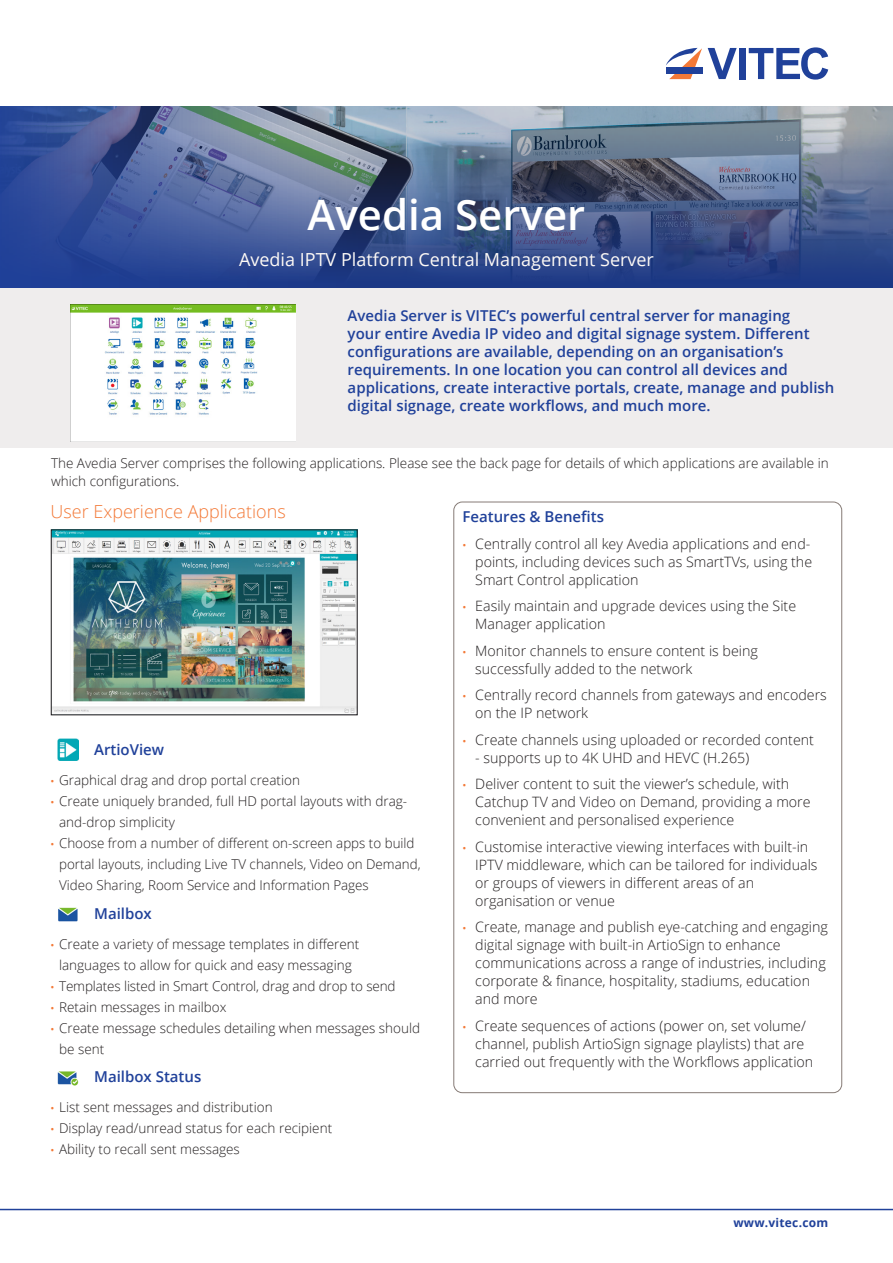
<style>
.page{position:relative;width:893px;height:1263px;background:#fff}
.page>*{position:absolute;margin:0;border:0;box-sizing:border-box;transform-origin:0 0}
.Paragraph_Style_5{font:600 42px "Open Sans";color:#fff}
.Brochure_subtitle{font:18px "Open Sans";color:#fefaf6}
.Heading1{font:300 18px "Open Sans";color:#f37937}
.FrontPage_first_para{font:600 15px/18px "Open Sans";color:#20419a}
.Heading2{font:600 15px "Open Sans";color:#20419a}
.Features_BenefitsTit{font:600 15px "Open Sans";color:#20419a}
.t1{font:300 14.25px/18px "Open Sans";color:#231f20}
.Body{font:300 13.5px/21px "Open Sans";color:#231f20}
.t2{font:700 12px "Open Sans";letter-spacing:.02em;color:#20419a}
.s1{font-weight:400;font-size:10.5px;color:#f37937}
</style>
<div class="page">
<hr style="left:0;top:1209px;width:893px;height:1px;background:#20419a">
<div style="left:0;top:220px;width:893px;height:228px;background:#efeded"></div>
<img style="left:70px;top:304px;width:225px;height:137px">
<img style="left:58px;top:739px;width:21px;height:21px">
<img style="left:58px;top:907px;width:20px;height:15px">
<img style="left:58px;top:1071px;width:20px;height:15px">
<img style="left:53px;top:532px;width:302px;height:181px">
<img style="left:0;top:106px;width:893px;height:182px">
<svg style="left:749px;top:47px;width:79px;height:33px"></svg>
<div style="left:739px;top:48px;width:7px;height:31px;background:#20419a"></div>
<svg style="left:666px;top:48px;width:36px;height:31px"></svg>
<div style="left:666px;top:67px;width:37px;height:6px;background:#20419a"></div>
<svg style="left:708px;top:48px;width:29px;height:31px"></svg>
<p class="Paragraph_Style_5" style="left:308px;top:186px;width:279px">Avedia Server</p>
<p class="Brochure_subtitle" style="left:239px;top:248px;width:416px">Avedia IPTV Platform Central Management Server</p>
<p class="FrontPage_first_para" style="left:348px;top:306px;width:488px">Avedia Server is VITEC’s powerful central server for managing<br>your entire Avedia IP video and digital signage system. Different configurations are available, depending on an organisation’s requirements. In one location you can control all devices and applications, create interactive portals, create, manage and publish digital signage, create workflows, and much more.</p>
<p class="Body" style="left:51px;top:454px;width:779px;line-height:18px">The Avedia Server comprises the following applications. Please see the back page for details of which applications are available in which configurations.</p>
<p class="Heading1" style="left:51px;top:499px;width:237px">User Experience Applications</p>
<p class="Heading2" style="left:94px;top:739px;width:72px">ArtioView</p>
<p class="Body" style="left:51px;top:769px;width:251px"><span class="s1">•</span> Graphical drag and drop portal creation</p>
<p class="Body" style="left:59px;top:790px;width:350px;text-indent:-9px"><span class="s1">•</span> Create uniquely branded, full HD portal layouts with drag&shy;and-drop simplicity</p>
<p class="Body" style="left:59px;top:832px;width:363px;text-indent:-9px"><span class="s1">•</span> Choose from a number of different on-screen apps to build portal layouts, including Live TV channels, Video on Demand,<br>Video Sharing, Room Service and Information Pages</p>
<p class="Heading2" style="left:94px;top:903px;width:59px">Mailbox</p>
<p class="Body" style="left:51px;top:933px;width:310px;text-align:center"><span class="s1">•</span> Create a variety of message templates in different languages to allow for quick and easy messaging</p>
<p class="Body" style="left:51px;top:975px;width:347px"><span class="s1">•</span> Templates listed in Smart Control, drag and drop to send</p>
<p class="Body" style="left:51px;top:996px;width:177px"><span class="s1">•</span> Retain messages in mailbox</p>
<p class="Body" style="left:59px;top:1017px;width:363px;text-indent:-9px"><span class="s1">•</span> Create message schedules detailing when messages should be sent</p>
<p class="Heading2" style="left:94px;top:1066px;width:109px">Mailbox Status</p>
<p class="Body" style="left:51px;top:1096px;width:224px"><span class="s1">•</span> List sent messages and distribution</p>
<p class="Body" style="left:51px;top:1117px;width:283px"><span class="s1">•</span> Display read/unread status for each recipient</p>
<p class="Body" style="left:51px;top:1138px;width:191px"><span class="s1">•</span> Ability to recall sent messages</p>
<p class="Features_BenefitsTit" style="left:462px;top:506px;width:143px">Features &amp; Benefits</p>
<p class="t1" style="left:475px;top:534px;width:338px;text-indent:-13px"><span class="s1">•</span> Centrally control all key Avedia applications and end&shy;points, including devices such as SmartTVs, using the<br>Smart Control application</p>
<p class="t1" style="left:475px;top:597px;width:322px;text-indent:-13px"><span class="s1">•</span> Easily maintain and upgrade devices using the Site<br>Manager application</p>
<p class="t1" style="left:475px;top:641px;width:284px;text-indent:-13px"><span class="s1">•</span> Monitor channels to ensure content is being successfully added to the network</p>
<p class="t1" style="left:475px;top:686px;width:353px;text-indent:-13px"><span class="s1">•</span> Centrally record channels from gateways and encoders on the IP network</p>
<p class="t1" style="left:462px;top:730px;width:353px"><span class="s1">•</span> Create channels using uploaded or recorded content</p>
<p class="t1" style="left:475px;top:748px;width:275px">- supports up to 4K UHD and HEVC (H.265)</p>
<p class="t1" style="left:475px;top:775px;width:337px;text-indent:-13px"><span class="s1">•</span> Deliver content to suit the viewer’s schedule, with<br>Catchup TV and Video on Demand, providing a more convenient and personalised experience</p>
<p class="t1" style="left:475px;top:837px;width:344px;text-indent:-13px"><span class="s1">•</span> Customise interactive viewing interfaces with built-in IPTV middleware, which can be tailored for individuals or groups of viewers in different areas of an organisation or venue</p>
<p class="t1" style="left:475px;top:918px;width:354px;text-indent:-13px"><span class="s1">•</span> Create, manage and publish eye-catching and engaging digital signage with built-in ArtioSign to enhance communications across a range of industries, including corporate &amp; finance, hospitality, stadiums, education and more</p>
<p class="t1" style="left:475px;top:1016px;width:340px;text-indent:-13px"><span class="s1">•</span> Create sequences of actions (power on, set volume/ channel, publish ArtioSign signage playlists) that are carried out frequently with the Workflows application</p>
<p class="t2" style="left:733px;top:1214px;width:96px">www.vitec.com</p>
</div>
